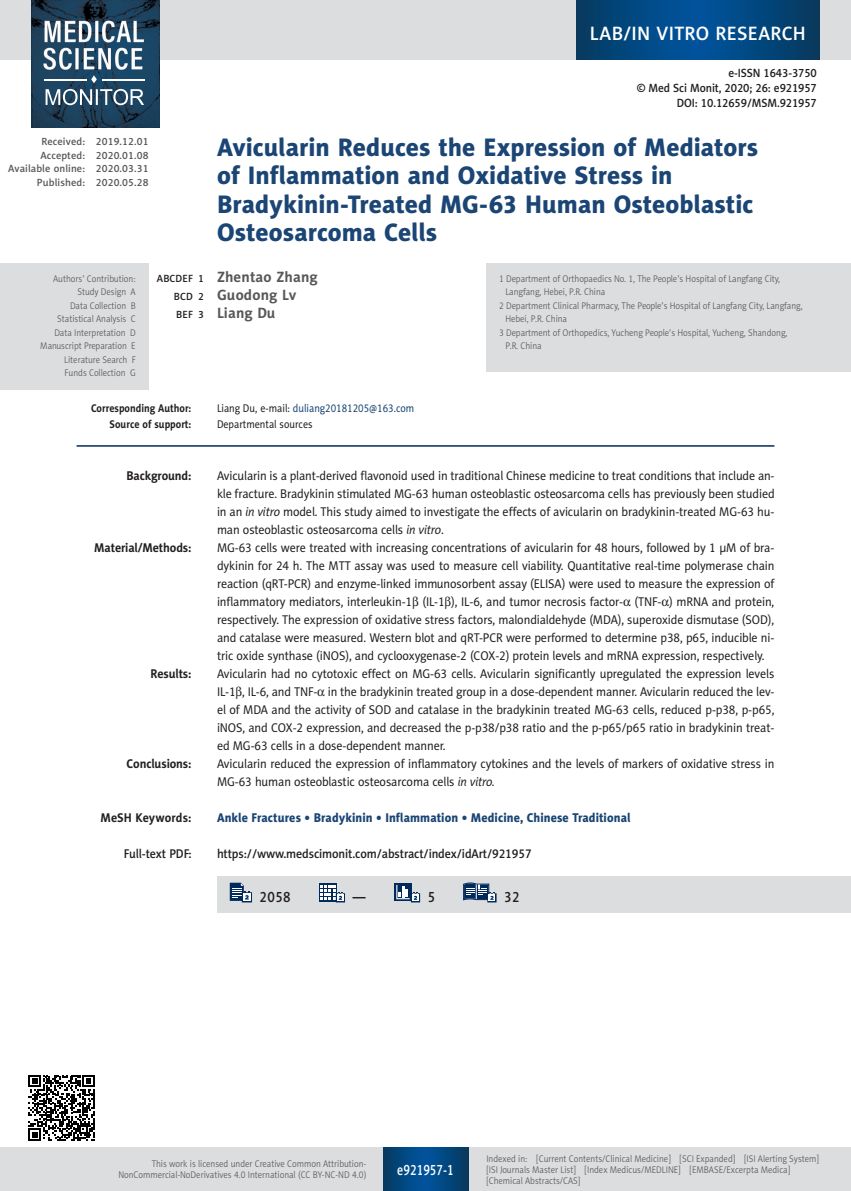
<style>
.page{position:relative;width:851px;height:1191px;background:#fff}
.page>*{position:absolute;margin:0;border:0;box-sizing:border-box;transform-origin:0 0}
.MSM_Tytul{font:25.5px/28.5px "Naomi Sans EFN Heavy";color:#1a4574}
.t1{font:19.5px "Naomi Sans EFN Medium";letter-spacing:.015em;color:#fff}
.MSM_Autorzy{font:700 15px "Naomi Sans EFN";letter-spacing:.01em;color:#57585a}
.MSM_e-PAGINA{font:15px "Naomi Sans EFN Medium";color:#fff;scale:.8 1}
.MSM_dane{font:15px "Naomi Sans EFN Medium";letter-spacing:.03em;color:#231f20;scale:.9 1}
.MSM_Summary_body{font:12.75px/18px "Naomi Sans EFN";letter-spacing:-.01em;color:#231f20;text-align:justify;scale:.95 1}
.MSM_full_text_pdf{font:12.75px "Naomi Sans EFN Medium";letter-spacing:-.01em;color:#231f20;scale:.95 1}
.MSM_keywords{font:12.75px "Naomi Sans EFN Heavy";letter-spacing:.005em;color:#1a4574;scale:.95 1}
.MSM_Summary_body-2{font:700 12.75px "Naomi Sans EFN";letter-spacing:-.01em;color:#231f20;scale:.95 1}
.MSM_keywords-2{font:700 12.75px "Naomi Sans EFN";letter-spacing:.005em;color:#231f20;scale:.95 1}
.MSM_full_text_pdf-2{font:12px "Naomi Sans EFN Medium";letter-spacing:-.01em;color:#231f20;scale:.95 1}
.MSM_Adres{font:11.25px "Naomi Sans EFN";color:#1a4574;scale:.9 1}
.MSM_Adres-2{font:700 11.25px "Naomi Sans EFN";color:#231f20;scale:.9 1}
.MSM_Support{font:11.25px "Naomi Sans EFN";color:#231f20;scale:.9 1}
.MSM_Support-2{font:700 11.25px "Naomi Sans EFN";color:#231f20;scale:.9 1}
.t2{font:10.5px "Naomi Sans EFN Medium";letter-spacing:.01em;color:#57585a}
.MSM_Afiliacja{font:9.75px/13.5px "Naomi Sans EFN Light";color:#57585a;scale:.9 1}
.s1{font-family:"Naomi Sans EFN Medium";font-weight:400;font-size:10.5px;color:#231f20}
.s2{color:#231f20}
.s3{font-style:italic}
.s4{font-family:"Standard Sym L"}
</style>
<div class="page">
<div style="left:217px;top:876px;width:633px;height:36px;background:#dcdddf"></div>
<svg style="left:230px;top:882px;width:22px;height:20px"></svg>
<div style="left:319px;top:883px;width:17px;height:18px;background:#00295c"></div>
<svg style="left:320px;top:884px;width:25px;height:18px"></svg>
<div style="left:394px;top:883px;width:18px;height:18px;background:#00295c"></div>
<svg style="left:396px;top:885px;width:24px;height:17px"></svg>
<svg style="left:463px;top:882px;width:33px;height:20px"></svg>
<hr style="left:77px;top:445px;width:697px;height:2px;background:#00295c">
<div style="left:0;top:264px;width:148px;height:126px;background:#dcdddf"></div>
<div style="left:486px;top:264px;width:364px;height:108px;background:#dcdddf"></div>
<svg style="left:28px;top:1075px;width:67px;height:66px"></svg>
<div style="left:0;top:1148px;width:850px;height:43px;background:#dcdddf"></div>
<svg style="left:383px;top:1147px;width:85px;height:43px;background:#02477e"></svg>
<div style="left:0;top:0;width:850px;height:60px;background:#dcdddf"></div>
<img style="left:32px;top:0;width:127px;height:128px">
<img style="left:45px;top:79px;width:41px;height:1px">
<img style="left:103px;top:79px;width:41px;height:1px">
<svg style="left:91px;top:75px;width:6px;height:8px"></svg>
<img style="left:46px;top:89px;width:98px;height:16px">
<svg style="left:576px;top:0;width:243px;height:60px;background:#02477e"></svg>
<h2 class="t1" style="left:589px;top:22px;width:217px">LAB/IN VITRO RESEARCH</h2>
<p class="MSM_full_text_pdf-2" style="left:728px;top:66px;width:95px">e-ISSN 1643-3750</p>
<p class="MSM_full_text_pdf-2" style="left:636px;top:81px;width:191px">© Med Sci Monit, 2020; 26: e921957</p>
<p class="MSM_full_text_pdf-2" style="left:676px;top:96px;width:149px">DOI: 10.12659/MSM.921957</p>
<p class="t2" style="left:41px;top:136px;width:109px">Received: 2019.12.01</p>
<p class="t2" style="left:40px;top:149px;width:110px">Accepted: 2020.01.08</p>
<p class="t2" style="left:8px;top:163px;width:142px">Available online: 2020.03.31</p>
<p class="t2" style="left:37px;top:176px;width:113px">Published: 2020.05.28</p>
<p class="MSM_Afiliacja" style="left:53px;top:272px;width:93px">Authors’ Contribution:</p>
<p class="MSM_Afiliacja" style="left:77px;top:285px;width:66px">Study Design A</p>
<p class="MSM_Afiliacja" style="left:70px;top:299px;width:74px">Data Collection B</p>
<p class="MSM_Afiliacja" style="left:57px;top:312px;width:89px">Statistical Analysis C</p>
<p class="MSM_Afiliacja" style="left:54px;top:326px;width:92px">Data Interpretation D</p>
<p class="MSM_Afiliacja" style="left:40px;top:339px;width:107px">Manuscript Preparation E</p>
<p class="MSM_Afiliacja" style="left:64px;top:353px;width:81px">Literature Search F</p>
<p class="MSM_Afiliacja" style="left:65px;top:366px;width:80px">Funds Collection G</p>
<p class="MSM_Tytul" style="left:217px;top:132px;width:542px">Avicularin Reduces the Expression of Mediators of Inflammation and Oxidative Stress in Bradykinin-Treated MG-63 Human Osteoblastic Osteosarcoma Cells</p>
<p class="MSM_Autorzy" style="left:157px;top:268px;width:162px"><span class="s1">ABCDEF 1</span> Zhentao Zhang</p>
<p class="MSM_Autorzy" style="left:174px;top:286px;width:124px"><span class="s1">BCD 2</span> Guodong Lv</p>
<p class="MSM_Autorzy" style="left:176px;top:304px;width:101px"><span class="s1">BEF 3</span> Liang Du</p>
<p class="MSM_Afiliacja" style="left:505px;top:272px;width:306px;text-indent:-6px">1 Department of Orthopaedics No. 1, The People’s Hospital of Langfang City,<br>Langfang, Hebei, P.R. China</p>
<p class="MSM_Afiliacja" style="left:505px;top:299px;width:331px;text-indent:-6px">2 Department Clinical Pharmacy, The People’s Hospital of Langfang City, Langfang,<br>Hebei, P.R. China</p>
<p class="MSM_Afiliacja" style="left:505px;top:326px;width:315px;text-indent:-6px">3 Department of Orthopedics, Yucheng People’s Hospital, Yucheng, Shandong,<br>P.R. China</p>
<p class="MSM_Adres-2" style="left:91px;top:402px;width:113px">Corresponding Author:</p>
<p class="MSM_Adres" style="left:217px;top:402px;width:221px"><span class="s2">Liang Du, e-mail:</span> duliang20181205@163.com</p>
<p class="MSM_Support-2" style="left:110px;top:418px;width:92px">Source of support:</p>
<p class="MSM_Support" style="left:217px;top:418px;width:108px">Departmental sources</p>
<p class="MSM_Summary_body-2" style="left:126px;top:468px;width:70px">Background:</p>
<p class="MSM_Summary_body" style="left:217px;top:467px;width:588px">Avicularin is a plant-derived flavonoid used in traditional Chinese medicine to treat conditions that include an&shy;kle fracture. Bradykinin stimulated MG-63 human osteoblastic osteosarcoma cells has previously been studied in an <span class="s3">in vitro</span> model. This study aimed to investigate the effects of avicularin on bradykinin-treated MG-63 hu&shy;man osteoblastic osteosarcoma cells <span class="s3">in vitro</span>.</p>
<p class="MSM_Summary_body-2" style="left:94px;top:540px;width:104px">Material/Methods:</p>
<p class="MSM_Summary_body" style="left:217px;top:539px;width:588px">MG-63 cells were treated with increasing concentrations of avicularin for 48 hours, followed by 1 μM of bra&shy;dykinin for 24 h. The MTT assay was used to measure cell viability. Quantitative real-time polymerase chain reaction (qRT-PCR) and enzyme-linked immunosorbent assay (ELISA) were used to measure the expression of inflammatory mediators, interleukin-1<span class="s4">b</span> (IL-1<span class="s4">b</span>), IL-6, and tumor necrosis factor-<span class="s4">a</span> (TNF-<span class="s4">a</span>) mRNA and protein, respectively. The expression of oxidative stress factors, malondialdehyde (MDA), superoxide dismutase (SOD), and catalase were measured. Western blot and qRT-PCR were performed to determine p38, p65, inducible ni&shy;tric oxide synthase (iNOS), and cyclooxygenase-2 (COX-2) protein levels and mRNA expression, respectively.</p>
<p class="MSM_Summary_body-2" style="left:150px;top:666px;width:45px">Results:</p>
<p class="MSM_Summary_body" style="left:217px;top:665px;width:588px">Avicularin had no cytotoxic effect on MG-63 cells. Avicularin significantly upregulated the expression levels IL-1<span class="s4">b</span>, IL-6, and TNF-<span class="s4">a</span> in the bradykinin treated group in a dose-dependent manner. Avicularin reduced the lev&shy;el of MDA and the activity of SOD and catalase in the bradykinin treated MG-63 cells, reduced p-p38, p-p65, iNOS, and COX-2 expression, and decreased the p-p38/p38 ratio and the p-p65/p65 ratio in bradykinin treat&shy;ed MG-63 cells in a dose-dependent manner.</p>
<p class="MSM_Summary_body-2" style="left:127px;top:756px;width:70px">Conclusions:</p>
<p class="MSM_Summary_body" style="left:217px;top:755px;width:588px">Avicularin reduced the expression of inflammatory cytokines and the levels of markers of oxidative stress in<br>MG-63 human osteoblastic osteosarcoma cells <span class="s3">in vitro.</span></p>
<p class="MSM_keywords-2" style="left:100px;top:810px;width:97px">MeSH Keywords:</p>
<p class="MSM_keywords" style="left:217px;top:810px;width:436px">Ankle Fractures • Bradykinin • Inflammation • Medicine, Chinese Traditional</p>
<p class="MSM_full_text_pdf" style="left:124px;top:846px;width:73px">Full-text PDF:</p>
<p class="MSM_full_text_pdf" style="left:217px;top:846px;width:333px">https://www.medscimonit.com/abstract/index/idArt/921957</p>
<p class="MSM_dane" style="left:259px;top:888px;width:36px">2058</p>
<p class="MSM_dane" style="left:352px;top:888px;width:16px">—</p>
<p class="MSM_dane" style="left:427px;top:888px;width:10px">5</p>
<p class="MSM_dane" style="left:504px;top:888px;width:19px">32</p>
<p class="MSM_Afiliacja" style="left:118px;top:1158px;width:277px;line-height:11.2px;text-align:right">This work is licensed under Creative Common Attribution-<br>NonCommercial-NoDerivatives 4.0 International (CC BY-NC-ND 4.0)</p>
<p class="MSM_e-PAGINA" style="left:397px;top:1160px;width:72px">e921957-1</p>
<p class="MSM_Afiliacja" style="left:486px;top:1152px;width:371px;line-height:11.2px">Indexed in: [Current Contents/Clinical Medicine] [SCI Expanded] [ISI Alerting System] [ISI Journals Master List] [Index Medicus/MEDLINE] [EMBASE/Excerpta Medica] [Chemical Abstracts/CAS]</p>
</div>
